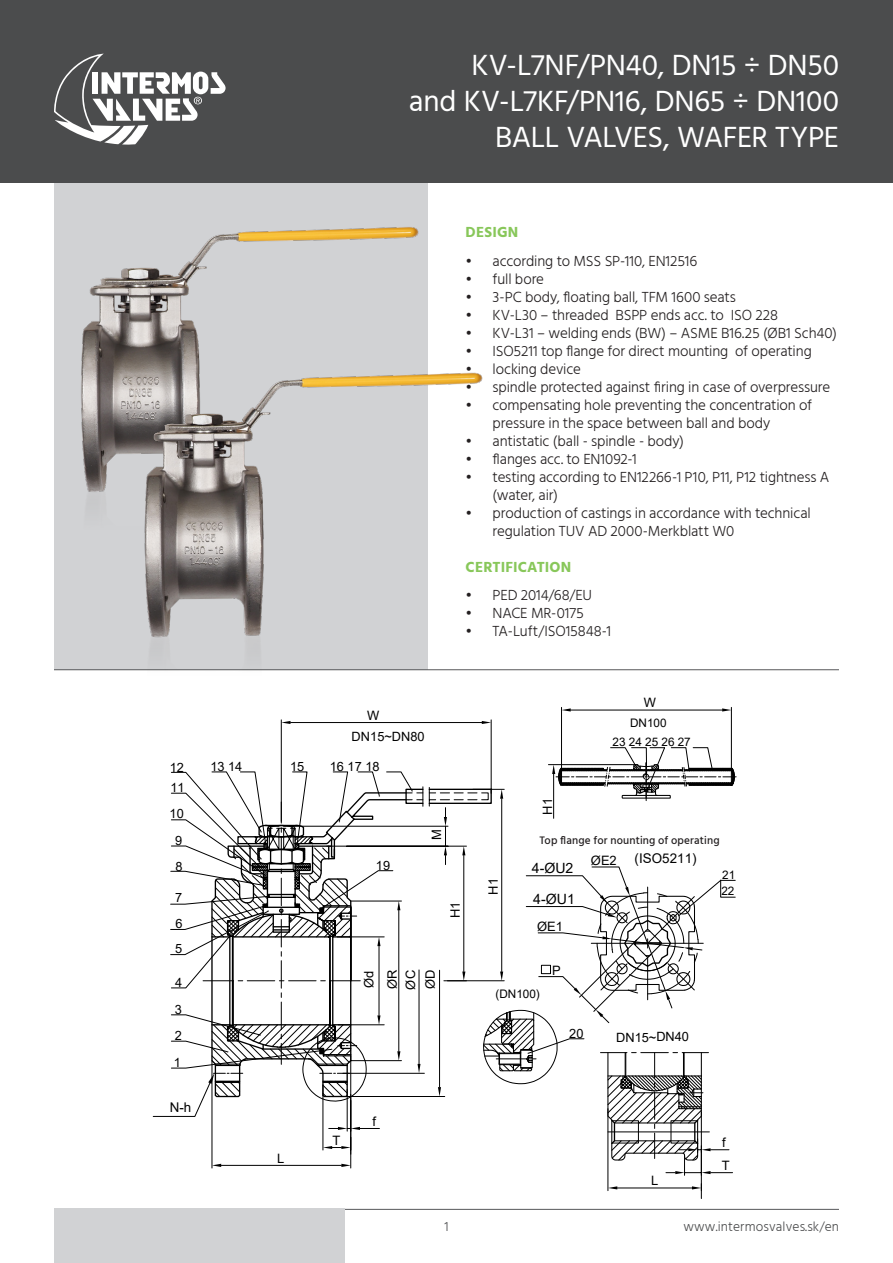
<style>
.page{position:relative;width:893px;height:1263px;background:#fff}
.page>*{position:absolute;margin:0;border:0;box-sizing:border-box;transform-origin:0 0}
.t1{font:30px "Hind Vadodara";letter-spacing:-.005em;color:#fff}
.t2{font:300 15px/18px "Hind Vadodara";letter-spacing:-.01em;color:#231f20}
.t3{font:700 15px "Hind Vadodara";letter-spacing:.01em;color:#88c75a}
.t4{font:14.1px/30.8px "Arial";letter-spacing:-.005em;color:#000}
.t5{font:300 13.5px "Hind Vadodara";letter-spacing:.01em;color:#4b4c4d}
.t6{font:13.35px/19.2px "Arial";color:#000}
.t7{font:12.9px/23.5px "Arial";color:#000}
.t8{font:12.75px/26.4px "Arial";color:#000}
.t9{font:11.7px/18.3px "Arial";color:#000;text-align:center}
.t10{font:500 11.1px "Hind Vadodara";letter-spacing:.015em;color:#231f20}
</style>
<div class="page">
<hr style="left:54px;top:1209px;width:785px;height:1px;background:#57585a">
<div style="left:54px;top:88px;width:373px;height:581px;background:#d1d2d4"></div>
<div style="left:54px;top:1209px;width:291px;height:54px;background:#d1d2d4"></div>
<div style="left:0;top:0;width:893px;height:182px;background:#4b4c4d"></div>
<hr style="left:54px;top:669px;width:785px;height:1px;background:#57585a">
<img style="left:82px;top:198px;width:346px;height:145px">
<img style="left:81px;top:343px;width:402px;height:244px">
<img style="left:54px;top:587px;width:482px;height:84px">
<svg style="left:153px;top:747px;width:583px;height:452px"></svg>
<div style="left:519px;top:831px;width:221px;height:19px;background:#fff"></div>
<svg style="left:54px;top:54px;width:172px;height:91px"></svg>
<p class="t8" style="left:170px;top:754px;width:16px">12</p>
<p class="t8" style="left:170px;top:774px;width:16px">11</p>
<p class="t8" style="left:170px;top:800px;width:16px">10</p>
<p class="t8" style="left:175px;top:827px;width:9px">9</p>
<p class="t8" style="left:175px;top:853px;width:9px">8</p>
<p class="t8" style="left:175px;top:884px;width:9px">7</p>
<p class="t8" style="left:175px;top:911px;width:9px;line-height:24.8px">6<br>5</p>
<p class="t8" style="left:174px;top:970px;width:10px;text-align:justify">4<br>3<br>2<br>1</p>
<p class="t6" style="left:170px;top:1098px;width:23px">N-h</p>
<p class="t8" style="left:210px;top:753px;width:33px">13 14</p>
<p class="t1" style="left:471px;top:43px;width:369px">KV-L7NF/PN40, DN15 ÷ DN50</p>
<p class="t1" style="left:409px;top:79px;width:432px">and KV-L7KF/PN16, DN65 ÷ DN100</p>
<p class="t1" style="left:495px;top:115px;width:345px">BALL VALVES, WAFER TYPE</p>
<p class="t8" style="left:290px;top:753px;width:16px">15</p>
<p class="t7" style="left:367px;top:703px;width:14px">W</p>
<p class="t8" style="left:352px;top:723px;width:74px">DN15~DN80</p>
<p class="t8" style="left:330px;top:753px;width:51px">16 17 18</p>
<p class="t3" style="left:466px;top:220px;width:54px">DESIGN</p>
<p class="t2" style="left:466px;top:252px;width:233px">• according to MSS SP-110, EN12516</p>
<p class="t2" style="left:466px;top:270px;width:80px">• full bore</p>
<p class="t2" style="left:466px;top:288px;width:272px">• 3-PC body, floating ball, TFM 1600 seats</p>
<p class="t2" style="left:466px;top:306px;width:314px">• KV-L30 – threaded BSPP ends acc. to ISO 228</p>
<p class="t2" style="left:466px;top:324px;width:373px">• KV-L31 – welding ends (BW) – ASME B16.25 (ØB1 Sch40)</p>
<p class="t2" style="left:466px;top:342px;width:348px">• ISO5211 top flange for direct mounting of operating</p>
<p class="t2" style="left:466px;top:360px;width:117px">• locking device</p>
<p class="t2" style="left:466px;top:378px;width:366px">• spindle protected against firing in case of overpressure</p>
<p class="t2" style="left:493px;top:396px;width:321px;text-indent:-27px">• compensating hole preventing the concentration of pressure in the space between ball and body</p>
<p class="t2" style="left:466px;top:432px;width:220px">• antistatic (ball - spindle - body)</p>
<p class="t2" style="left:466px;top:450px;width:173px">• flanges acc. to EN1092-1</p>
<p class="t2" style="left:493px;top:468px;width:338px;text-indent:-27px">• testing according to EN12266-1 P10, P11, P12 tightness A (water, air)</p>
<p class="t2" style="left:493px;top:504px;width:320px;text-indent:-27px">• production of castings in accordance with technical regulation TUV AD 2000-Merkblatt W0</p>
<p class="t3" style="left:466px;top:555px;width:107px">CERTIFICATION</p>
<p class="t2" style="left:466px;top:586px;width:128px">• PED 2014/68/EU</p>
<p class="t2" style="left:466px;top:604px;width:120px">• NACE MR-0175</p>
<p class="t2" style="left:466px;top:622px;width:147px">• TA-Luft/ISO15848-1</p>
<p class="t7" style="left:536px;top:815px;width:18px;rotate:-90deg">H1</p>
<p class="t7" style="left:644px;top:691px;width:14px">W</p>
<p class="t9" style="left:612px;top:714px;width:80px">DN100<br>23 24 25 26 27</p>
<p class="t7" style="left:425px;top:840px;width:12px;rotate:-90deg">M</p>
<p class="t6" style="left:634px;top:829px;width:104px;text-indent:-108px">Vrchní příruba pro montáž ovládání (ISO5211)</p>
<p class="t9" style="left:721px;top:882px;width:15px">22</p>
<p class="t10" style="left:539px;top:832px;width:182px">Top flange for nounting of operating</p>
<p class="t7" style="left:591px;top:849px;width:27px">ØE2</p>
<p class="t8" style="left:376px;top:852px;width:16px">19</p>
<p class="t4" style="left:532px;top:853px;width:44px">4-ØU2<br>4-ØU1</p>
<p class="t7" style="left:537px;top:914px;width:27px">ØE1</p>
<p class="t7" style="left:552px;top:958px;width:10px">P</p>
<p class="t9" style="left:722px;top:865px;width:15px">21</p>
<p class="t7" style="left:481px;top:895px;width:18px;rotate:-90deg">H1</p>
<p class="t7" style="left:443px;top:918px;width:18px;rotate:-90deg">H1</p>
<p class="t7" style="left:357px;top:989px;width:21px;rotate:-90deg">Ød<br>ØR</p>
<p class="t7" style="left:418px;top:989px;width:21px;rotate:-90deg">ØD</p>
<p class="t7" style="left:399px;top:989px;width:21px;rotate:-90deg">ØC</p>
<p class="t9" style="left:495px;top:985px;width:46px">(DN100)</p>
<p class="t8" style="left:569px;top:1020px;width:16px">20</p>
<p class="t8" style="left:616px;top:1024px;width:74px">DN15~DN40</p>
<p class="t7" style="left:277px;top:1146px;width:9px">L</p>
<p class="t7" style="left:333px;top:1128px;width:9px">T</p>
<p class="t7" style="left:373px;top:1109px;width:5px">f</p>
<p class="t7" style="left:722px;top:1131px;width:5px">f</p>
<p class="t7" style="left:651px;top:1169px;width:9px">L</p>
<p class="t7" style="left:722px;top:1153px;width:9px">T</p>
<p class="t5" style="left:444px;top:1217px;width:6px">1</p>
<p class="t5" style="left:683px;top:1217px;width:157px">www.intermosvalves.sk/en</p>
</div>
